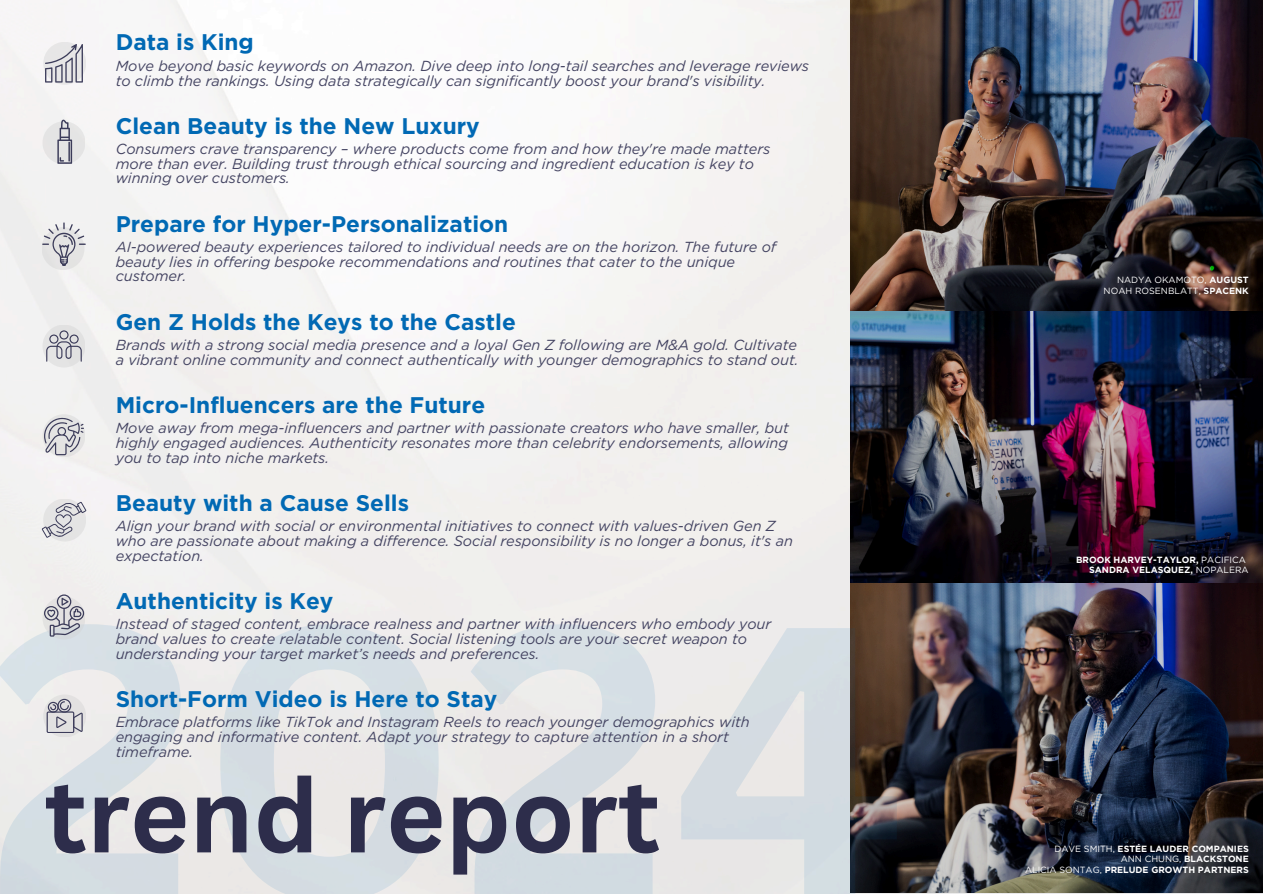
<style>
.page{position:relative;width:1263px;height:894px;background:#fff}
.page>*{position:absolute;margin:0;border:0;box-sizing:border-box;transform-origin:0 0}
.t1{font:700 378px "Canva Sans";color:#0169b4}
.t2{font:700 101.7px "Canva Sans";color:#2d2d4b}
.t3{font:700 22.65px "Gotham";color:#0169b4}
.t4{font:italic 14.55px/14.7px "Gotham";letter-spacing:-.005em;color:#444462}
.t5{font:700 9px/10.5px "Gotham";color:#fff}
.t6{font:9px "Gotham";color:#fff}
.s1{font-weight:700}
.s2{font-weight:400}
</style>
<div class="page">
<img style="left:0;top:0;width:1263px;height:893px">
<div style="left:43px;top:324px;width:42px;height:43px;background:#e2e1e1;border-radius:50%"></div>
<svg style="left:43px;top:414px;width:42px;height:43px"></svg>
<svg style="left:43px;top:694px;width:43px;height:43px"></svg>
<svg style="left:43px;top:42px;width:43px;height:43px"></svg>
<div style="left:42px;top:227px;width:42px;height:43px;background:#e5e4e4;border-radius:50%"></div>
<svg style="left:46px;top:330px;width:36px;height:31px"></svg>
<div style="left:43px;top:596px;width:42px;height:43px;background:#e3e1e1;border-radius:50%"></div>
<div style="left:43px;top:121px;width:42px;height:43px;background:#e4e4e4;border-radius:50%"></div>
<svg style="left:45px;top:44px;width:38px;height:38px"></svg>
<div style="left:43px;top:498px;width:43px;height:43px;background:#e4e4e3;border-radius:50%"></div>
<img style="left:851px;top:0;width:412px;height:892px">
<svg style="left:47px;top:698px;width:36px;height:34px"></svg>
<svg style="left:44px;top:416px;width:40px;height:39px;background:#c3c2c8"></svg>
<svg style="left:42px;top:500px;width:44px;height:37px"></svg>
<svg style="left:57px;top:120px;width:15px;height:43px"></svg>
<svg style="left:42px;top:222px;width:44px;height:44px"></svg>
<svg style="left:44px;top:594px;width:40px;height:42px"></svg>
<h4 class="t3" style="left:116px;top:28px;width:140px">Data is King</h4>
<h3 class="t4" style="left:116px;top:58px;width:695px">Move beyond basic keywords on Amazon. Dive deep into long-tail searches and leverage reviews to climb the rankings. Using data strategically can significantly boost your brand's visibility.</h3>
<h3 class="t3" style="left:116px;top:112px;width:366px">Clean Beauty is the New Luxury</h3>
<p class="t4" style="left:116px;top:141px;width:656px">Consumers crave transparency – where products come from and how they're made matters more than ever. Building trust through ethical sourcing and ingredient education is key to winning over customers.</p>
<p class="t3" style="left:116px;top:210px;width:394px">Prepare for Hyper-Personalization</p>
<p class="t4" style="left:116px;top:239px;width:662px">AI-powered beauty experiences tailored to individual needs are on the horizon. The future of beauty lies in offering bespoke recommendations and routines that cater to the unique customer.</p>
<p class="t3" style="left:116px;top:308px;width:402px">Gen Z Holds the Keys to the Castle</p>
<h3 class="t4" style="left:116px;top:337px;width:684px">Brands with a strong social media presence and a loyal Gen Z following are M&amp;A gold. Cultivate a vibrant online community and connect authentically with younger demographics to stand out.</h3>
<h3 class="t3" style="left:116px;top:391px;width:371px">Micro-Influencers are the Future</h3>
<h4 class="t4" style="left:116px;top:421px;width:675px;text-align:justify">Move away from mega-influencers and partner with passionate creators who have smaller, but highly engaged audiences. Authenticity resonates more than celebrity endorsements, allowing you to tap into niche markets.</h4>
<p class="t3" style="left:116px;top:489px;width:295px">Beauty with a Cause Sells</p>
<h4 class="t4" style="left:116px;top:518px;width:679px">Align your brand with social or environmental initiatives to connect with values-driven Gen Z who are passionate about making a difference. Social responsibility is no longer a bonus, it's an expectation.</h4>
<h4 class="t3" style="left:116px;top:587px;width:219px">Authenticity is Key</h4>
<h3 class="t4" style="left:116px;top:616px;width:657px">Instead of staged content, embrace realness and partner with influencers who embody your brand values to create relatable content. Social listening tools are your secret weapon to understanding your target market’s needs and preferences.</h3>
<h1 class="t1" style="left:-13px;top:494px;width:922px">2024</h1>
<p class="t3" style="left:116px;top:685px;width:383px">Short-Form Video is Here to Stay</p>
<p class="t4" style="left:116px;top:714px;width:636px">Embrace platforms like TikTok and Instagram Reels to reach younger demographics with engaging and informative content. Adapt your strategy to capture attention in a short timeframe.</p>
<h4 class="t2" style="left:44px;top:743px;width:617px">trend report</h4>
<h3 class="t6" style="left:1117px;top:274px;width:133px">NADYA OKAMOTO, <span class="s1">AUGUST</span></h3>
<p class="t6" style="left:1104px;top:285px;width:147px">NOAH ROSENBLATT, <span class="s1">SPACENK</span></p>
<p class="t5" style="left:1089px;top:554px;width:161px;text-indent:-13px">BROOK HARVEY-TAYLOR, <span class="s2">PACIFICA<br></span>SANDRA VELASQUEZ, <span class="s2">NOPALERA</span></p>
<p class="t5" style="left:1025px;top:842px;width:225px;text-align:right"><span class="s2">DAVE SMITH,</span> ESTÉE LAUDER COMPANIES<br><span class="s2">ANN CHUNG,</span> BLACKSTONE<br><span class="s2">ALICIA SONTAG,</span> PRELUDE GROWTH PARTNERS</p>
</div>
